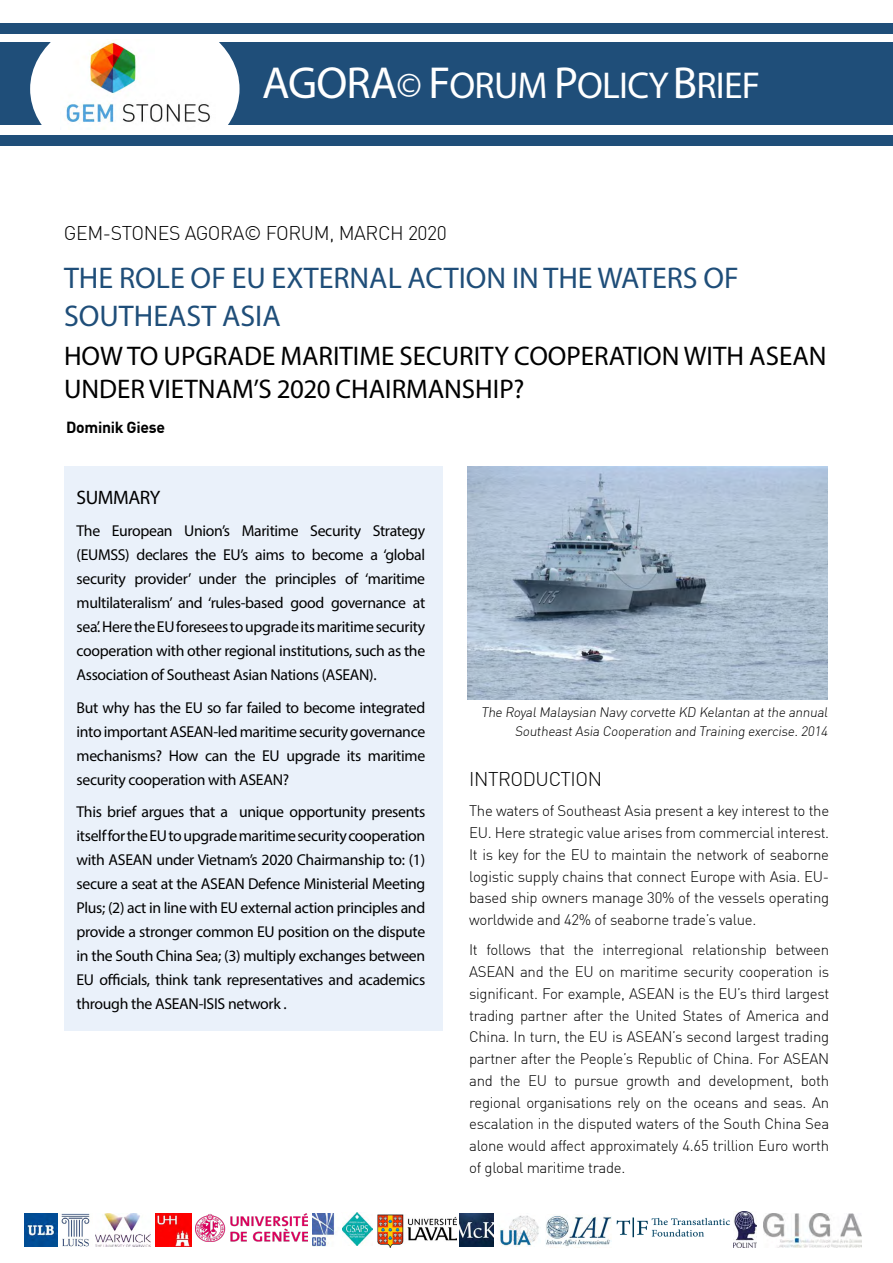
<style>
.page{position:relative;width:893px;height:1263px;background:#fff}
.page>*{position:absolute;margin:0;border:0;box-sizing:border-box;transform-origin:0 0}
.t1{font:37.5px "Myriad Pro";letter-spacing:-.02em;color:#fff}
.t2{font:30px/37.5px "Myriad Pro";color:#1f4e79}
.t3{font:27px/33px "Myriad Pro";color:#000}
.t4{font:300 19.5px "DIN Offc";letter-spacing:-.02em;color:#000}
.t5{font:19.5px "Myriad Pro";letter-spacing:-.02em;color:#000}
.t6{font:15.75px/24px "Myriad Pro";letter-spacing:-.02em;color:#000;text-align:justify}
.t7{font:700 15.75px "DIN Offc";letter-spacing:-.02em;color:#000}
.t8{font:300 15px/21.8px "DIN Offc";letter-spacing:-.02em;color:#000;text-align:justify}
.t9{font:300 13.5px/19.5px "DIN Offc";color:#000;text-align:right}
.s1{font-size:45px}
</style>
<div class="page">
<div style="left:0;top:43px;width:893px;height:82px;background:#1f4e79"></div>
<img style="left:468px;top:467px;width:360px;height:232px">
<img style="left:460px;top:1213px;width:33px;height:34px">
<img style="left:24px;top:1213px;width:66px;height:34px">
<img style="left:95px;top:1213px;width:55px;height:34px">
<img style="left:155px;top:1214px;width:36px;height:33px">
<img style="left:195px;top:1213px;width:112px;height:28px">
<img style="left:312px;top:1212px;width:61px;height:35px">
<img style="left:378px;top:1214px;width:79px;height:33px">
<img style="left:499px;top:1215px;width:40px;height:32px">
<img style="left:545px;top:1215px;width:66px;height:33px">
<img style="left:616px;top:1217px;width:114px;height:21px">
<img style="left:733px;top:1212px;width:23px;height:35px">
<img style="left:763px;top:1213px;width:99px;height:34px">
<div style="left:30px;top:10px;width:210px;height:158px;background:#fff;border-radius:50%"></div>
<img style="left:64px;top:39px;width:146px;height:91px">
<div style="left:0;top:23px;width:893px;height:10px;background:#1f4e79"></div>
<div style="left:0;top:135px;width:893px;height:11px;background:#1f4e79"></div>
<div style="left:64px;top:467px;width:378px;height:564px;background:#eaf1fa"></div>
<h1 class="t1" style="left:262px;top:62px;width:499px"><span class="s1">AGORA</span>© <span class="s1">F</span>ORUM <span class="s1">P</span>OLICY<span class="s1">B</span>RIEF</h1>
<p class="t4" style="left:64px;top:221px;width:385px">GEM-STONES AGORA© FORUM, MARCH 2020</p>
<h2 class="t2" style="left:64px;top:259px;width:676px">THE ROLE OF EU EXTERNAL ACTION IN THE WATERS OF<br>SOUTHEAST ASIA</h2>
<h3 class="t3" style="left:64px;top:339px;width:764px">HOW TO UPGRADE MARITIME SECURITY COOPERATION WITH ASEAN<br>UNDER VIETNAM’S 2020 CHAIRMANSHIP?</h3>
<p class="t7" style="left:66px;top:417px;width:100px">Dominik Giese</p>
<p class="t5" style="left:77px;top:485px;width:85px">SUMMARY</p>
<p class="t6" style="left:77px;top:519px;width:350px">The European Union’s Maritime Security Strategy (EUMSS) declares the EU’s aims to become a ‘global security provider’ under the principles of ‘maritime multilateralism’ and ‘rules-based good governance at sea’. Here the EU foresees to upgrade its maritime security cooperation with other regional institutions, such as the Association of Southeast Asian Nations (ASEAN).</p>
<p class="t6" style="left:77px;top:695px;width:350px">But why has the EU so far failed to become integrated into important ASEAN-led maritime security governance mechanisms? How can the EU upgrade its maritime security cooperation with ASEAN?</p>
<p class="t6" style="left:77px;top:800px;width:350px">This brief argues that a unique opportunity presents itself for the EU to upgrade maritime security cooperation with ASEAN under Vietnam’s 2020 Chairmanship to: (1) secure a seat at the ASEAN Defence Ministerial Meeting Plus; (2) act in line with EU external action principles and provide a stronger common EU position on the dispute in the South China Sea; (3) multiply exchanges between EU officials, think tank representatives and academics through the ASEAN-ISIS network .</p>
<p class="t9" style="left:481px;top:702px;width:350px">The Royal Malaysian Navy corvette KD Kelantan at the annual<br>Southeast Asia Cooperation and Training exercise. 2014</p>
<p class="t4" style="left:469px;top:767px;width:135px">INTRODUCTION</p>
<p class="t8" style="left:469px;top:800px;width:361px">The waters of Southeast Asia present a key interest to the EU. Here strategic value arises from commercial interest.<br>It is key for the EU to maintain the network of seaborne logistic supply chains that connect Europe with Asia. EU&shy;based ship owners manage 30% of the vessels operating worldwide and 42% of seaborne trade’s value.</p>
<p class="t8" style="left:469px;top:939px;width:362px">It follows that the interregional relationship between ASEAN and the EU on maritime security cooperation is significant. For example, ASEAN is the EU’s third largest trading partner after the United States of America and China. In turn, the EU is ASEAN’s second largest trading partner after the People’s Republic of China. For ASEAN and the EU to pursue growth and development, both regional organisations rely on the oceans and seas. An escalation in the disputed waters of the South China Sea alone would affect approximately 4.65 trillion Euro worth of global maritime trade.</p>
</div>
